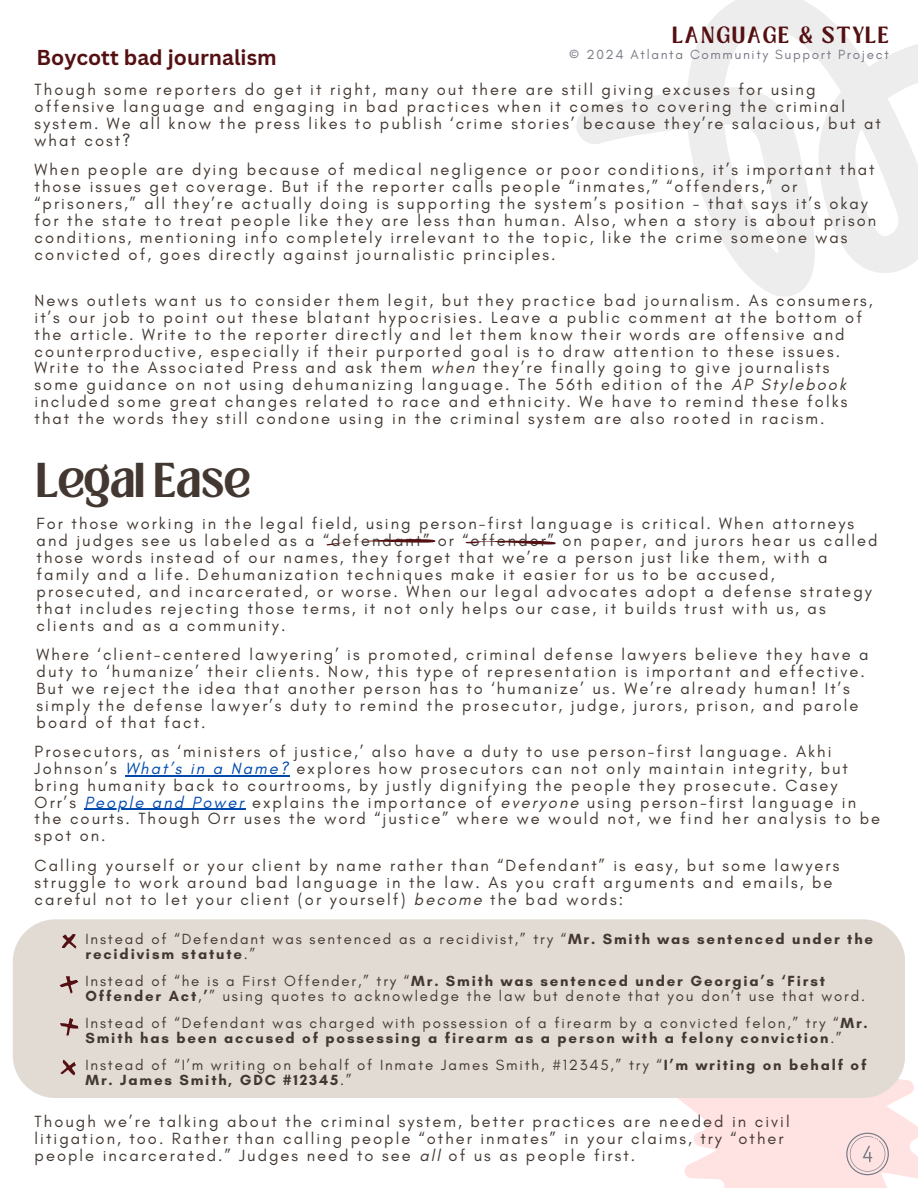
<style>
.page{position:relative;width:918px;height:1188px;background:#fff}
.page>*{position:absolute;margin:0;border:0;box-sizing:border-box;transform-origin:0 0}
.t1{font:700 37.5px "Loubag";color:#433831}
.t2{font:700 21px "Canva Sans";color:#541012}
.t3{font:700 18px "Loubag";letter-spacing:.125em;color:#541012}
.t4{font:16.5px/16.8px "Glacial Indifference";letter-spacing:.125em;color:#433831}
.t5{font:15px/15px "Glacial Indifference";letter-spacing:.125em;color:#433831}
.t6{font:13.5px "Glacial Indifference";letter-spacing:.125em;color:#767984}
.s1{font-style:italic}
.s2{font-style:italic;color:#004aad}
.s3{font-weight:700}
</style>
<div class="page">
<svg style="left:678px;top:1080px;width:240px;height:108px;fill:#ffe3e3"></svg>
<svg style="left:327px;top:539px;width:108px;height:6px"></svg>
<svg style="left:466px;top:540px;width:90px;height:5px"></svg>
<hr style="left:125px;top:775px;width:165px;height:1px;background:#004aad">
<hr style="left:85px;top:809px;width:161px;height:1px;background:#004aad">
<svg style="left:576px;top:0;width:342px;height:297px"></svg>
<div style="left:13px;top:919px;width:892px;height:179px;background:#e1dbd3"></div>
<svg style="left:59px;top:931px;width:21px;height:21px"></svg>
<svg style="left:58px;top:972px;width:23px;height:24px"></svg>
<svg style="left:59px;top:1016px;width:21px;height:21px"></svg>
<svg style="left:57px;top:1057px;width:23px;height:22px"></svg>
<svg style="left:846px;top:1133px;width:43px;height:42px;background:#ebd4d5"></svg>
<p class="t3" style="left:672px;top:20px;width:218px">LANGUAGE &amp; STYLE</p>
<p class="t6" style="left:569px;top:46px;width:321px">© 2024 Atlanta Community Support Project</p>
<h4 class="t2" style="left:37px;top:42px;width:242px">Boycott bad journalism</h4>
<h4 class="t4" style="left:35px;top:81px;width:848px">Though some reporters do get it right, many out there are still giving excuses for using offensive language and engaging in bad practices when it comes to covering the criminal system. We all know the press likes to publish ‘crime stories’ because they’re salacious, but at what cost?</h4>
<h1 class="t4" style="left:35px;top:161px;width:843px">When people are dying because of medical negligence or poor conditions, it’s important that those issues get coverage. But if the reporter calls people “inmates,” “offenders,” or “prisoners,” all they’re actually doing is supporting the system’s position - that says it’s okay for the state to treat people like they are less than human. Also, when a story is about prison conditions, mentioning info completely irrelevant to the topic, like the crime someone was convicted of, goes directly against journalistic principles.</h1>
<h4 class="t4" style="left:35px;top:292px;width:840px">News outlets want us to consider them legit, but they practice bad journalism. As consumers, it’s our job to point out these blatant hypocrisies. Leave a public comment at the bottom of the article. Write to the reporter directly and let them know their words are offensive and counterproductive, especially if their purported goal is to draw attention to these issues.<br>Write to the Associated Press and ask them <span class="s1">when</span> they’re finally going to give journalists some guidance on not using dehumanizing language. The 56th edition of the <span class="s1">AP Stylebook </span>included some great changes related to race and ethnicity. We have to remind these folks that the words they still condone using in the criminal system are also rooted in racism.</h4>
<h4 class="t1" style="left:37px;top:450px;width:215px">Legal Ease</h4>
<p class="t4" style="left:37px;top:515px;width:843px">For those working in the legal field, using person-first language is critical. When attorneys and judges see us labeled as a “defendant” or “offender” on paper, and jurors hear us called those words instead of our names, they forget that we’re a person just like them, with a family and a life. Dehumanization techniques make it easier for us to be accused, prosecuted, and incarcerated, or worse. When our legal advocates adopt a defense strategy that includes rejecting those terms, it not only helps our case, it builds trust with us, as clients and as a community.</p>
<h3 class="t4" style="left:37px;top:646px;width:833px">Where ‘client-centered lawyering’ is promoted, criminal defense lawyers believe they have a duty to ‘humanize’ their clients. Now, this type of representation is important and effective.<br>But we reject the idea that another person has to ‘humanize’ us. We’re already human! It’s simply the defense lawyer’s duty to remind the prosecutor, judge, jurors, prison, and parole board of that fact.</h3>
<h2 class="t4" style="left:35px;top:743px;width:815px">Prosecutors, as ‘ministers of justice,’ also have a duty to use person-first language. Akhi Johnson’s <span class="s2">What’s in a Name?</span> explores how prosecutors can not only maintain integrity, but bring humanity back to courtrooms, by justly dignifying the people they prosecute. Casey Orr’s</h2>
<p class="t4" style="left:35px;top:793px;width:847px;text-indent:50px"><span class="s2">People and Power</span> explains the importance of <span class="s1">everyone</span> using person-first language in the courts. Though Orr uses the word “justice” where we would not, we find her analysis to be spot on.</p>
<h4 class="t4" style="left:35px;top:857px;width:806px">Calling yourself or your client by name rather than “Defendant” is easy, but some lawyers struggle to work around bad language in the law. As you craft arguments and emails, be careful not to let your client (or yourself) <span class="s1">become</span> the bad words:</h4>
<h4 class="t5" style="left:85px;top:931px;width:789px">Instead of “Defendant was sentenced as a recidivist,” try “<span class="s3">Mr. Smith was sentenced under the recidivism statute</span>.”</h4>
<p class="t5" style="left:85px;top:973px;width:781px">Instead of “he is a First Offender,” try “<span class="s3">Mr. Smith was sentenced under Georgia’s ‘First<br>Offender Act</span>,<span class="s3">’</span>” using quotes to acknowledge the law but denote that you don’t use that word.</p>
<p class="t5" style="left:85px;top:1015px;width:784px">Instead of “Defendant was charged with possession of a firearm by a convicted felon,” try “<span class="s3">Mr.<br>Smith has been accused of possessing a firearm as a person with a felony conviction</span>.”</p>
<p class="t5" style="left:85px;top:1057px;width:783px">Instead of “I’m writing on behalf of Inmate James Smith, #12345,” try “<span class="s3">I’m writing on behalf of<br>Mr. James Smith, GDC #12345</span>.”</p>
<h4 class="t4" style="left:35px;top:1113px;width:757px">Though we’re talking about the criminal system, better practices are needed in civil litigation, too. Rather than calling people “other inmates” in your claims, try “other people incarcerated.” Judges need to see <span class="s1">all</span> of us as people first.</h4>
</div>
